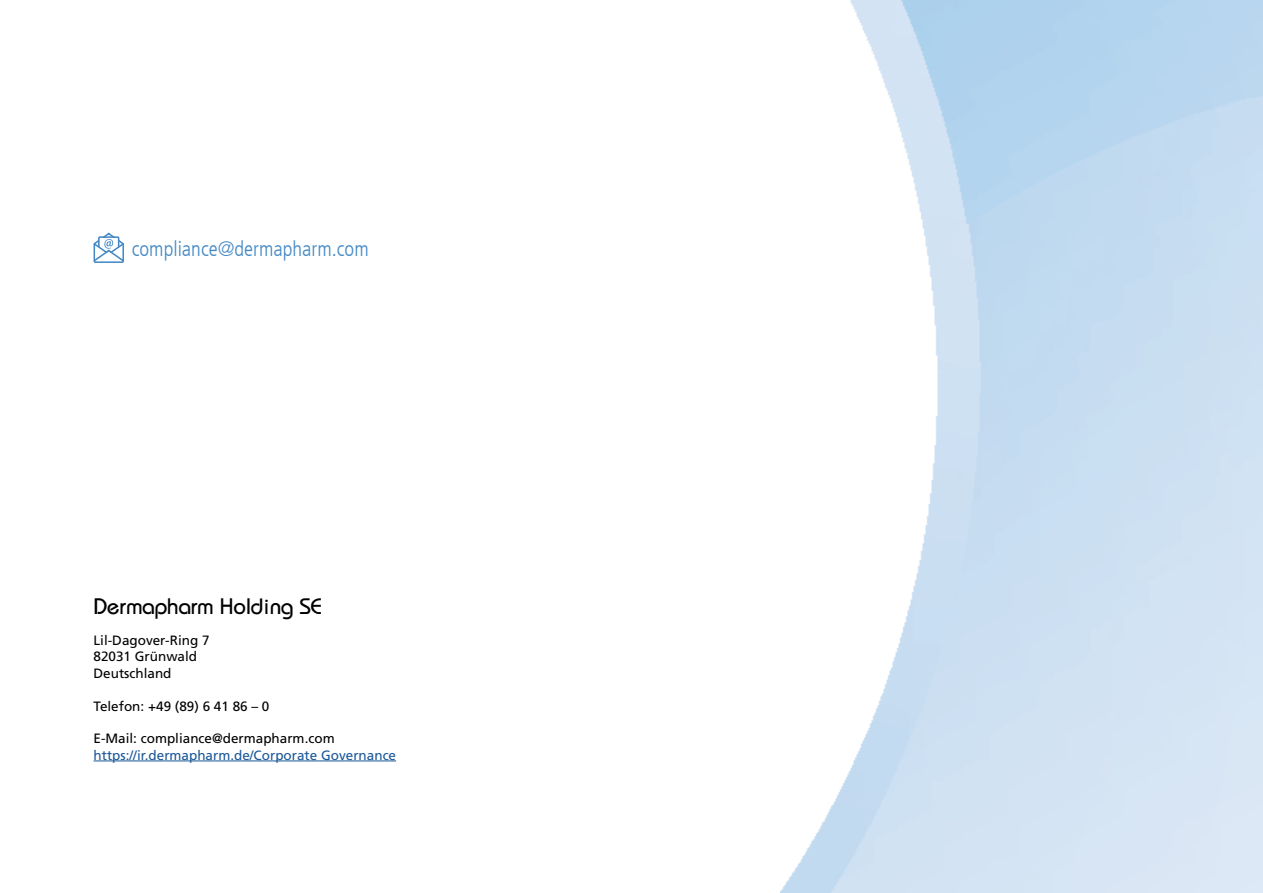
<style>
.page{position:relative;width:1263px;height:893px;background:#fff}
.page>*{position:absolute;margin:0;border:0;box-sizing:border-box;transform-origin:0 0}
.t1{font:22.35px "Bauhaus";color:#000}
.t2{font:300 condensed 21px "Frutiger LT Com";color:#4388c5}
.t3{font:13.5px/16.2px "Frutiger LT Std";color:#000}
.t4{font:13.5px "Frutiger LT Std";color:#1b5899}
</style>
<div class="page">
<hr style="left:94px;top:761px;width:302px;height:1px;background:#1b5899">
<svg style="left:94px;top:233px;width:30px;height:30px"></svg>
<h2 class="t2" style="left:132px;top:237px;width:238px">compliance@dermapharm.com</h2>
<h1 class="t1" style="left:94px;top:592px;width:230px">Dermapharm Holding SE</h1>
<p class="t3" style="left:94px;top:632px;width:118px">Lil-Dagover-Ring 7<br>82031 Grünwald<br>Deutschland</p>
<p class="t3" style="left:94px;top:698px;width:177px">Telefon: +49 (89) 6 41 86 – 0</p>
<p class="t3" style="left:94px;top:731px;width:243px">E-Mail: compliance@dermapharm.com</p>
<p class="t4" style="left:94px;top:747px;width:304px">https://ir.dermapharm.de/Corporate Governance</p>
</div>
